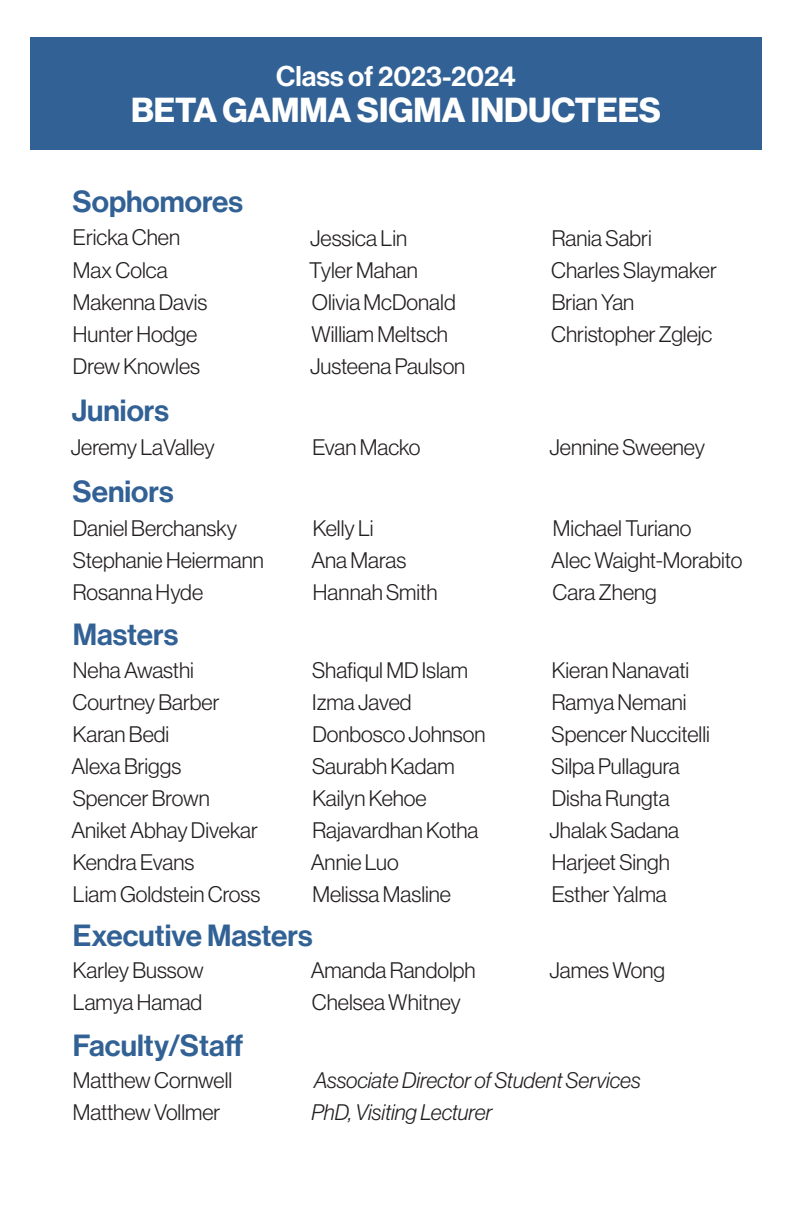
<style>
.page{position:relative;width:792px;height:1224px;background:#fff}
.page>*{position:absolute;margin:0;border:0;box-sizing:border-box;transform-origin:0 0}
.t1{font:34px "N Haas Grotesk DS Std 75 Bd";color:#fff}
.t2{font:30px "N Haas Grotesk DS Std 65 Md";color:#326195}
.t3{font:28px "N Haas Grotesk DS Std 65 Md";color:#fff}
.t4{font:22px/32px "N Haas Grotesk DS Std 45 Lt";color:#231f20}
.t5{font:22px/32px "N Haas Grotesk DS Std 46 Lt It";color:#231f20}
</style>
<div class="page">
<div style="left:30px;top:37px;width:732px;height:113px;background:#326195"></div>
<p class="t3" style="left:276px;top:60px;width:241px">Class of 2023-2024</p>
<h1 class="t1" style="left:131px;top:90px;width:531px">BETA GAMMA SIGMA INDUCTEES</h1>
<h2 class="t2" style="left:73px;top:184px;width:172px">Sophomores</h2>
<p class="t4" style="left:73px;top:222px;width:136px">Ericka Chen<br>Max Colca<br>Makenna Davis<br>Hunter Hodge<br>Drew Knowles</p>
<p class="t4" style="left:309px;top:222px;width:158px">Jessica Lin<br>Tyler Mahan<br>Olivia McDonald<br>William Meltsch<br>Justeena Paulson</p>
<p class="t4" style="left:551px;top:222px;width:167px">Rania Sabri<br>Charles Slaymaker<br>Brian Yan<br>Christopher Zglejc</p>
<h2 class="t2" style="left:72px;top:393px;width:99px">Juniors</h2>
<p class="t4" style="left:71px;top:431px;width:146px">Jeremy LaValley</p>
<p class="t4" style="left:312px;top:431px;width:110px">Evan Macko</p>
<p class="t4" style="left:549px;top:431px;width:157px">Jennine Sweeney</p>
<h2 class="t2" style="left:73px;top:474px;width:103px">Seniors</h2>
<p class="t4" style="left:73px;top:512px;width:193px">Daniel Berchansky<br>Stephanie Heiermann<br>Rosanna Hyde</p>
<p class="t4" style="left:311px;top:512px;width:128px">Kelly Li<br>Ana Maras<br>Hannah Smith</p>
<p class="t4" style="left:551px;top:512px;width:193px">Michael Turiano<br>Alec Waight-Morabito<br>Cara Zheng</p>
<h2 class="t2" style="left:73px;top:618px;width:107px">Masters</h2>
<p class="t4" style="left:71px;top:654px;width:191px">Neha Awasthi<br>Courtney Barber<br>Karan Bedi<br>Alexa Briggs<br>Spencer Brown<br>Aniket Abhay Divekar<br>Kendra Evans<br>Liam Goldstein Cross</p>
<p class="t4" style="left:311px;top:654px;width:176px">Shafiqul MD Islam<br>Izma Javed<br>Donbosco Johnson<br>Saurabh Kadam<br>Kailyn Kehoe<br>Rajavardhan Kotha<br>Annie Luo<br>Melissa Masline</p>
<p class="t4" style="left:549px;top:654px;width:162px">Kieran Nanavati<br>Ramya Nemani<br>Spencer Nuccitelli<br>Silpa Pullagura<br>Disha Rungta<br>Jhalak Sadana<br>Harjeet Singh<br>Esther Yalma</p>
<h2 class="t2" style="left:73px;top:918px;width:241px">Executive Masters</h2>
<p class="t4" style="left:73px;top:954px;width:132px">Karley Bussow<br>Lamya Hamad</p>
<p class="t4" style="left:311px;top:954px;width:166px">Amanda Randolph<br>Chelsea Whitney</p>
<p class="t4" style="left:549px;top:954px;width:117px">James Wong</p>
<h2 class="t2" style="left:73px;top:1028px;width:172px">Faculty/Staff</h2>
<p class="t4" style="left:73px;top:1064px;width:161px">Matthew Cornwell<br>Matthew Vollmer</p>
<p class="t5" style="left:311px;top:1064px;width:331px">Associate Director of Student Services<br>PhD, Visiting Lecturer</p>
</div>
